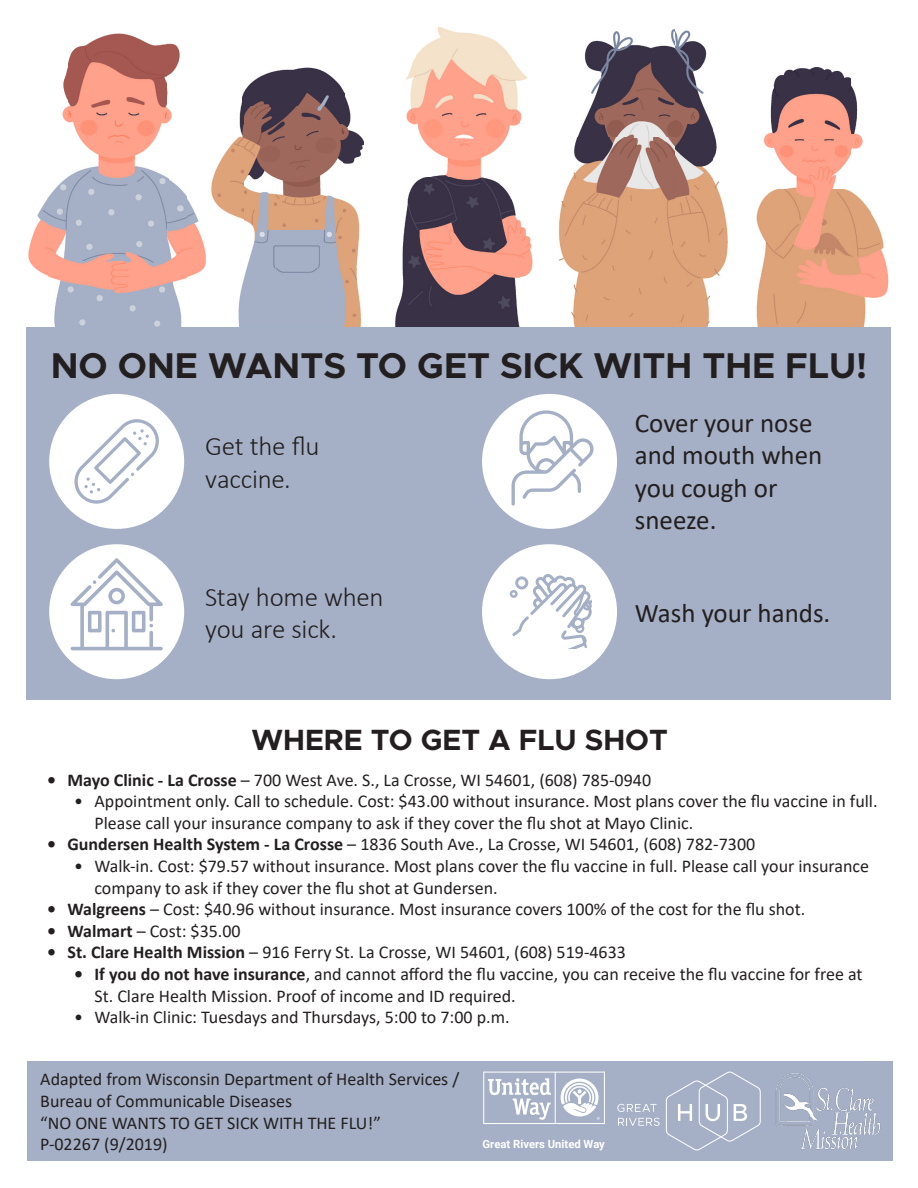
<style>
.page{position:relative;width:918px;height:1188px;background:#fff}
.page>*{position:absolute;margin:0;border:0;box-sizing:border-box;transform-origin:0 0}
.t1{font:700 36px "Metropolis";color:#231f20}
.t2{font:700 29.4px "Metropolis";color:#231f20}
.t3{font:27px/32.4px "Calibri";color:#231f20}
.t4{font:300 27px/32.4px "Calibri";letter-spacing:-.01em;color:#231f20}
.t5{font:18px/21.6px "Calibri";color:#231f20}
.t6{font:700 11.25px "Roboto";color:#fff}
.s1{font-weight:700}
</style>
<div class="page">
<img style="left:47px;top:160px;width:141px;height:168px">
<img style="left:28px;top:180px;width:20px;height:106px">
<img style="left:188px;top:200px;width:18px;height:77px">
<img style="left:68px;top:33px;width:100px;height:127px">
<img style="left:62px;top:67px;width:6px;height:55px">
<img style="left:168px;top:43px;width:12px;height:79px">
<img style="left:555px;top:136px;width:119px;height:192px">
<img style="left:674px;top:29px;width:40px;height:299px">
<img style="left:714px;top:133px;width:14px;height:143px">
<img style="left:578px;top:29px;width:96px;height:107px">
<img style="left:394px;top:177px;width:127px;height:151px">
<img style="left:520px;top:220px;width:13px;height:65px">
<img style="left:416px;top:26px;width:83px;height:151px">
<img style="left:499px;top:44px;width:21px;height:103px">
<img style="left:406px;top:57px;width:10px;height:68px">
<img style="left:520px;top:112px;width:2px;height:9px">
<img style="left:520px;top:70px;width:8px;height:11px">
<img style="left:222px;top:267px;width:142px;height:61px">
<img style="left:243px;top:67px;width:101px;height:200px">
<img style="left:344px;top:201px;width:16px;height:66px">
<img style="left:202px;top:146px;width:41px;height:81px">
<img style="left:344px;top:92px;width:20px;height:72px">
<img style="left:230px;top:94px;width:13px;height:52px">
<img style="left:753px;top:188px;width:119px;height:140px">
<img style="left:872px;top:215px;width:17px;height:83px">
<img style="left:773px;top:68px;width:79px;height:120px">
<img style="left:852px;top:87px;width:11px;height:62px">
<img style="left:764px;top:90px;width:9px;height:58px">
<div style="left:26px;top:328px;width:864px;height:372px;background:#a5b0c6"></div>
<div style="left:49px;top:544px;width:135px;height:135px;background:#fff;border-radius:50%"></div>
<svg style="left:70px;top:558px;width:93px;height:92px"></svg>
<div style="left:482px;top:394px;width:135px;height:135px;background:#fff;border-radius:50%"></div>
<svg style="left:512px;top:410px;width:82px;height:96px"></svg>
<div style="left:482px;top:544px;width:135px;height:135px;background:#fff;border-radius:50%"></div>
<svg style="left:510px;top:574px;width:82px;height:74px"></svg>
<div style="left:49px;top:394px;width:135px;height:135px;background:#fff;border-radius:50%"></div>
<svg style="left:74px;top:419px;width:85px;height:85px"></svg>
<div style="left:27px;top:1061px;width:865px;height:100px;background:#a5b0c6"></div>
<svg style="left:483px;top:1072px;width:122px;height:52px"></svg>
<svg style="left:666px;top:1071px;width:95px;height:80px"></svg>
<svg style="left:617px;top:1104px;width:40px;height:8px"></svg>
<svg style="left:618px;top:1118px;width:42px;height:8px"></svg>
<img style="left:775px;top:1073px;width:106px;height:77px">
<p class="t1" style="left:51px;top:342px;width:818px">NO ONE WANTS TO GET SICK WITH THE FLU!</p>
<p class="t3" style="left:635px;top:406px;width:189px">Cover your nose and mouth when you cough or sneeze.</p>
<p class="t4" style="left:205px;top:430px;width:116px">Get the flu vaccine.</p>
<p class="t4" style="left:205px;top:580px;width:180px">Stay home when you are sick.</p>
<p class="t3" style="left:635px;top:596px;width:197px">Wash your hands.</p>
<p class="t2" style="left:252px;top:721px;width:418px">WHERE TO GET A FLU SHOT</p>
<p class="t5" style="left:47px;top:768px;width:605px"><span class="s1">• Mayo Clinic - La Crosse</span> – 700 West Ave. S., La Crosse, WI 54601, (608) 785-0940</p>
<p class="t5" style="left:94px;top:790px;width:785px;text-indent:-20px">• Appointment only. Call to schedule. Cost: $43.00 without insurance. Most plans cover the flu vaccine in full.<br>Please call your insurance company to ask if they cover the flu shot at Mayo Clinic.</p>
<p class="t5" style="left:47px;top:833px;width:710px"><span class="s1">• Gundersen Health System - La Crosse</span> – 1836 South Ave., La Crosse, WI 54601, (608) 782-7300</p>
<p class="t5" style="left:94px;top:855px;width:776px;text-indent:-20px">• Walk-in. Cost: $79.57 without insurance. Most plans cover the flu vaccine in full. Please call your insurance company to ask if they cover the flu shot at Gundersen.</p>
<p class="t5" style="left:47px;top:898px;width:760px"><span class="s1">• Walgreens</span> – Cost: $40.96 without insurance. Most insurance covers 100% of the cost for the flu shot.</p>
<p class="t5" style="left:47px;top:920px;width:195px"><span class="s1">• Walmart</span> – Cost: $35.00</p>
<p class="t5" style="left:47px;top:941px;width:580px"><span class="s1">• St. Clare Health Mission</span> – 916 Ferry St. La Crosse, WI 54601, (608) 519-4633</p>
<p class="t5" style="left:94px;top:963px;width:770px;text-indent:-20px"><span class="s1">• If you do not have insurance</span>, and cannot afford the flu vaccine, you can receive the flu vaccine for free at<br>St. Clare Health Mission. Proof of income and ID required.</p>
<p class="t5" style="left:74px;top:1006px;width:437px">• Walk-in Clinic: Tuesdays and Thursdays, 5:00 to 7:00 p.m.</p>
<p class="t5" style="left:40px;top:1068px;width:421px">Adapted from Wisconsin Department of Health Services / Bureau of Communicable Diseases<br>“NO ONE WANTS TO GET SICK WITH THE FLU!”<br>P-02267 (9/2019)</p>
<p class="t6" style="left:483px;top:1136px;width:124px">Great Rivers United Way</p>
</div>
